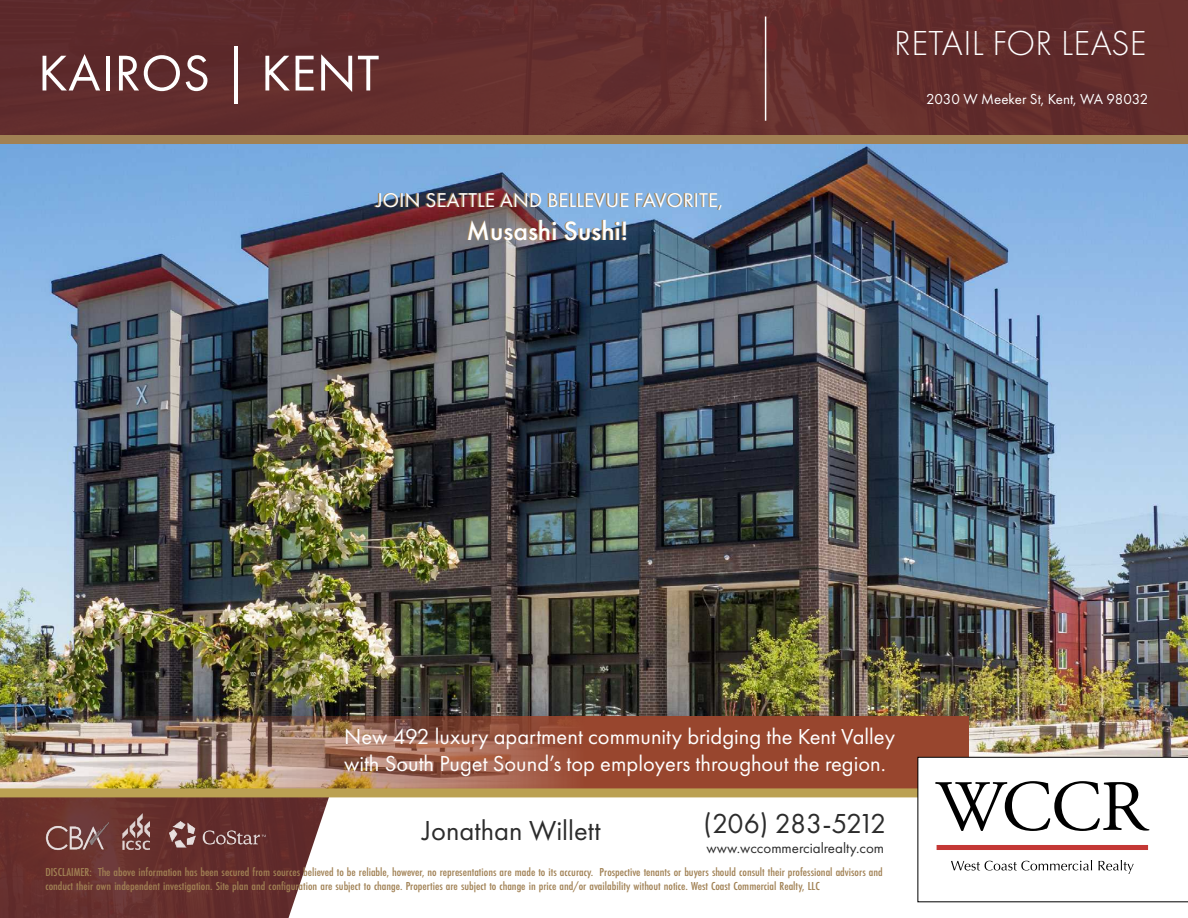
<style>
.page{position:relative;width:1188px;height:918px;background:#fff}
.page>*{position:absolute;margin:0;border:0;box-sizing:border-box;transform-origin:0 0}
.t1{font:52.2px "Futura PT";letter-spacing:.01em;color:#fff}
.t2{font:300 36px "Futura PT";letter-spacing:.01em;color:#fff}
.t3{font:28.5px "Futura PT";color:#2c2c2c}
.t4{font:28.5px "Futura PT";letter-spacing:-.04em;color:#2c2c2c}
.t5{font:500 27.6px "Futura PT";color:#fff}
.t6{font:22.5px/27px "Futura PT";color:#fff}
.t7{font:20.7px "Futura PT";letter-spacing:.01em;color:#fff}
.t8{font:15px "Futura PT";color:#fff}
.t9{font:15px "Futura PT";color:#2c2c2c}
.t10{font:500 12px/13.5px "Futura PT Cond";color:#a18154;scale:1.1 1}
.s1{font-size:57.3px}
</style>
<div class="page">
<img style="left:0;top:144px;width:1188px;height:613px">
<img style="left:0;top:716px;width:968px;height:72px">
<img style="left:0;top:0;width:1188px;height:135px">
<div style="left:0;top:135px;width:1188px;height:9px;background:#a18154"></div>
<img style="left:0;top:797px;width:277px;height:121px">
<svg style="left:277px;top:797px;width:911px;height:121px"></svg>
<div style="left:0;top:788px;width:1188px;height:9px;background:#bba153"></div>
<hr style="left:765px;top:16px;width:1px;height:105px;background:#fff">
<svg style="left:918px;top:757px;width:270px;height:145px"></svg>
<img style="left:44px;top:813px;width:65px;height:40px">
<img style="left:122px;top:813px;width:27px;height:37px">
<img style="left:170px;top:822px;width:110px;height:25px">
<h1 class="t1" style="left:38px;top:42px;width:343px">KAIROS <span class="s1">|</span> KENT</h1>
<h3 class="t7" style="left:376px;top:188px;width:348px">JOIN SEATTLE AND BELLEVUE FAVORITE,</h3>
<h3 class="t5" style="left:467px;top:214px;width:163px">Musashi Sushi!</h3>
<h2 class="t2" style="left:894px;top:23px;width:254px">RETAIL FOR LEASE</h2>
<p class="t8" style="left:926px;top:90px;width:224px">2030 W Meeker St, Kent, WA 98032</p>
<h3 class="t6" style="left:344px;top:723px;width:552px">New 492 luxury apartment community bridging the Kent Valley with South Puget Sound’s top employers throughout the region.</h3>
<h3 class="t4" style="left:704px;top:807px;width:184px">(206) 283-5212</h3>
<p class="t9" style="left:707px;top:839px;width:179px">www.wccommercialrealty.com</p>
<h3 class="t3" style="left:423px;top:814px;width:180px">Jonathan Willett</h3>
<p class="t10" style="left:45px;top:866px;width:763px">DISCLAIMER: The above information has been secured from sources believed to be reliable, however, no representations are made to its accuracy. Prospective tenants or buyers should consult their professional advisors and conduct their own independent investigation. Site plan and configuration are subject to change. Properties are subject to change in price and/or availability without notice. West Coast Commercial Realty, LLC</p>
</div>
